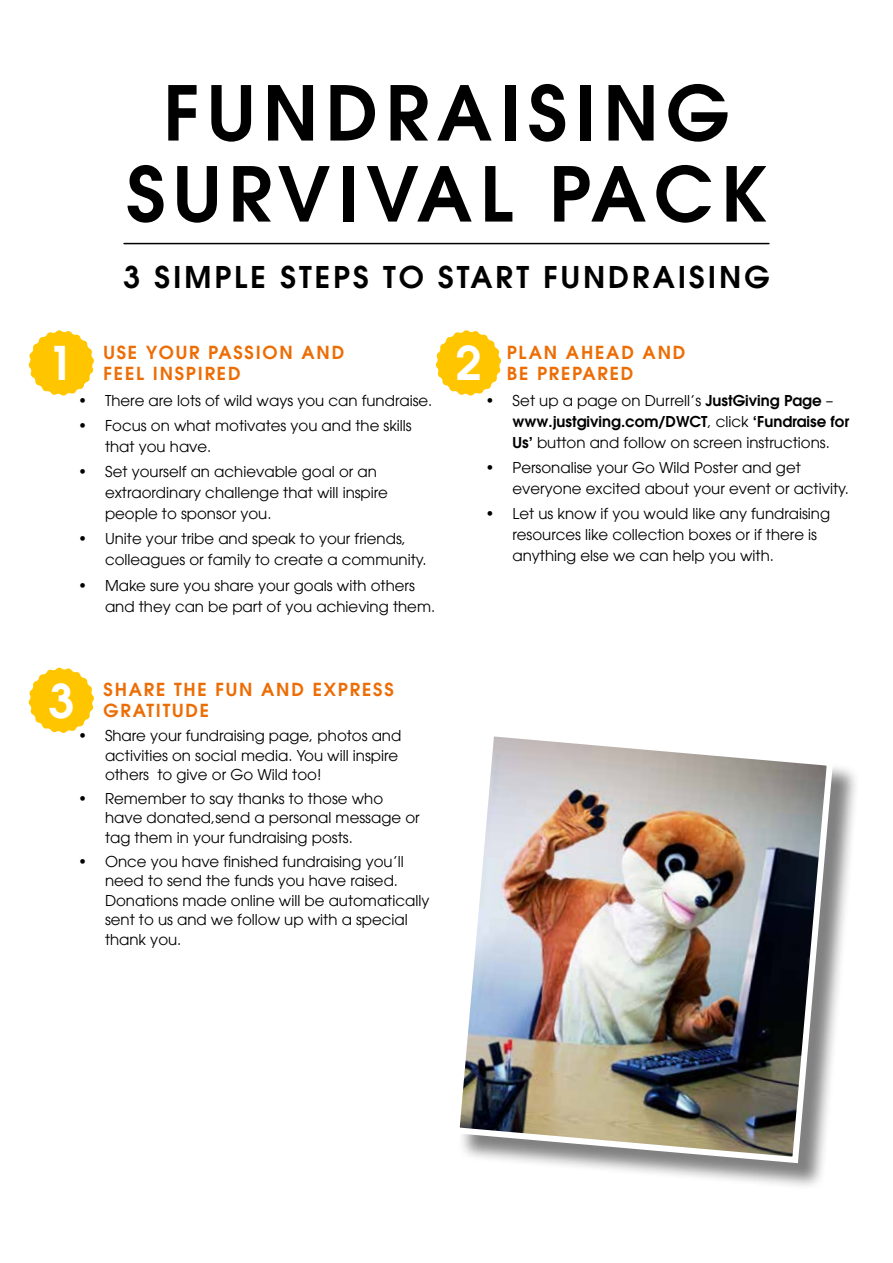
<style>
.page{position:relative;width:893px;height:1263px;background:#fff}
.page>*{position:absolute;margin:0;border:0;box-sizing:border-box;transform-origin:0 0}
.t1{font:75px/81px "Avant Garde Gothic ITCW01 Dm";letter-spacing:.1em;color:#000;text-align:center}
.t2{font:46.5px "Avant Garde Gothic ITCW01 Dm";color:#fff}
.t3{font:30px "Avant Garde Gothic ITCW01 Dm";letter-spacing:.1em;color:#000}
.t4{font:18px/21px "Avant Garde Gothic ITCW01 Dm";letter-spacing:.1em;color:#ed6d05}
.t5{font:15px/19.5px "Avant Garde Gothic ITCW01 Bk";color:#000}
.t6{font:15px "Avant Garde Gothic ITCW01 Dm";color:#000}
.s1{font-family:"Avant Garde Gothic ITCW01 Dm"}
.s2{font-family:"Avant Garde Gothic ITCW01 Bk"}
</style>
<div class="page">
<hr style="left:124px;top:243px;width:645px;height:1px;background:#000">
<div style="left:457px;top:734px;width:404px;height:457px;background:#000;opacity:.5"></div>
<img style="left:457px;top:734px;width:379px;height:432px">
<svg style="left:28px;top:667px;width:66px;height:66px"></svg>
<svg style="left:28px;top:330px;width:66px;height:66px"></svg>
<svg style="left:435px;top:330px;width:67px;height:66px"></svg>
<h1 class="t1" style="left:127px;top:71px;width:641px">FUNDRAISING<br>SURVIVAL PACK</h1>
<h3 class="t3" style="left:123px;top:257px;width:648px">3 SIMPLE STEPS TO START FUNDRAISING</h3>
<h2 class="t2" style="left:48px;top:333px;width:28px">1</h2>
<h2 class="t2" style="left:455px;top:333px;width:28px">2</h2>
<p class="t4" style="left:104px;top:342px;width:242px">USE YOUR PASSION AND<br>FEEL INSPIRED</p>
<p class="t5" style="left:78px;top:390px;width:356px">• There are lots of wild ways you can fundraise.</p>
<p class="t5" style="left:105px;top:415px;width:308px;line-height:21px;text-indent:-27px">• Focus on what motivates you and the skills that you have.</p>
<p class="t5" style="left:105px;top:461px;width:285px;line-height:21px;text-indent:-27px">• Set yourself an achievable goal or an extraordinary challenge that will inspire people to sponsor you.</p>
<p class="t5" style="left:105px;top:528px;width:323px;line-height:21px;text-indent:-27px">• Unite your tribe and speak to your friends, colleagues or family to create a community.</p>
<p class="t5" style="left:105px;top:574px;width:332px;line-height:21px;text-indent:-27px">• Make sure you share your goals with others and they can be part of you achieving them.</p>
<p class="t4" style="left:507px;top:342px;width:180px">PLAN AHEAD AND<br>BE PREPARED</p>
<p class="t5" style="left:485px;top:390px;width:349px">• Set up a page on Durrell’s <span class="s1">JustGiving Page</span> –</p>
<p class="t6" style="left:512px;top:411px;width:338px">www.justgiving.com/DWCT<span class="s2">, click</span> ‘Fundraise for</p>
<p class="t5" style="left:512px;top:432px;width:319px"><span class="s1">Us’</span> button and follow on screen instructions.</p>
<p class="t5" style="left:512px;top:457px;width:338px;line-height:21px;text-indent:-27px">• Personalise your Go Wild Poster and get everyone excited about your event or activity.</p>
<p class="t5" style="left:512px;top:503px;width:319px;line-height:21px;text-indent:-27px">• Let us know if you would like any fundraising resources like collection boxes or if there is anything else we can help you with.</p>
<h2 class="t2" style="left:48px;top:670px;width:28px">3</h2>
<p class="t4" style="left:104px;top:679px;width:292px">SHARE THE FUN AND EXPRESS<br>GRATITUDE</p>
<p class="t5" style="left:105px;top:726px;width:298px;text-indent:-27px">• Share your fundraising page, photos and activities on social media. You will inspire others to give or Go Wild too!</p>
<p class="t5" style="left:105px;top:789px;width:316px;text-indent:-27px">• Remember to say thanks to those who have donated,send a personal message or tag them in your fundraising posts.</p>
<p class="t5" style="left:105px;top:851px;width:326px;text-indent:-27px">• Once you have finished fundraising you’ll need to send the funds you have raised.<br>Donations made online will be automatically sent to us and we follow up with a special thank you.</p>
</div>
